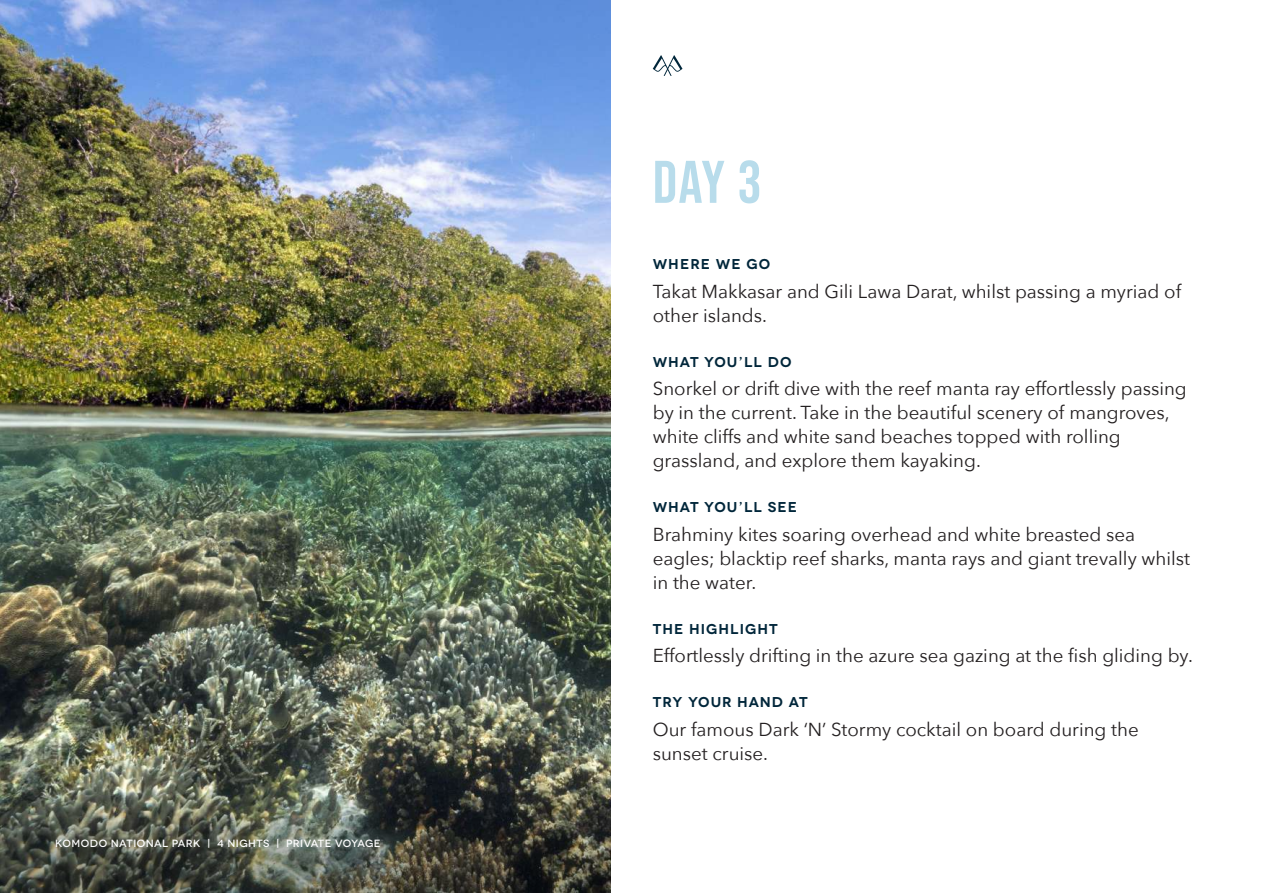
<style>
.page{position:relative;width:1263px;height:893px;background:#fff}
.page>*{position:absolute;margin:0;border:0;box-sizing:border-box;transform-origin:0 0}
.t1{font:60px "Bebas Neue";color:#b8dceb}
.t2{font:18.75px/24px "Avenir Next";color:#231f20}
.t3{font:600 14.25px "Novecentowide";letter-spacing:.075em;color:#00263a}
.t4{font:500 10.5px "Novecentowide";letter-spacing:.04em;color:#fff}
</style>
<div class="page">
<img style="left:0;top:0;width:610px;height:711px">
<img style="left:0;top:711px;width:610px;height:182px">
<svg style="left:31px;top:812px;width:373px;height:62px;background:#575d52"></svg>
<svg style="left:653px;top:55px;width:29px;height:21px"></svg>
<p class="t4" style="left:55px;top:837px;width:327px">KOMODO NATIONAL PARK | 4 NIGHTS | PRIVATE VOYAGE</p>
<h1 class="t1" style="left:653px;top:148px;width:110px">DAY 3</h1>
<p class="t3" style="left:653px;top:256px;width:119px">WHERE WE GO</p>
<p class="t2" style="left:653px;top:278px;width:530px">Takat Makkasar and Gili Lawa Darat, whilst passing a myriad of other islands.</p>
<p class="t3" style="left:653px;top:353px;width:140px">WHAT YOU’LL DO</p>
<p class="t2" style="left:653px;top:376px;width:536px">Snorkel or drift dive with the reef manta ray effortlessly passing by in the current. Take in the beautiful scenery of mangroves, white cliffs and white sand beaches topped with rolling grassland, and explore them kayaking.</p>
<p class="t3" style="left:653px;top:499px;width:146px">WHAT YOU’LL SEE</p>
<p class="t2" style="left:653px;top:521px;width:539px">Brahminy kites soaring overhead and white breasted sea eagles; blacktip reef sharks, manta rays and giant trevally whilst in the water.</p>
<p class="t3" style="left:653px;top:620px;width:126px">THE HIGHLIGHT</p>
<p class="t2" style="left:653px;top:643px;width:542px">Effortlessly drifting in the azure sea gazing at the fish gliding by.</p>
<p class="t3" style="left:653px;top:694px;width:156px">TRY YOUR HAND AT</p>
<p class="t2" style="left:653px;top:716px;width:487px">Our famous Dark ‘N’ Stormy cocktail on board during the sunset cruise.</p>
</div>
